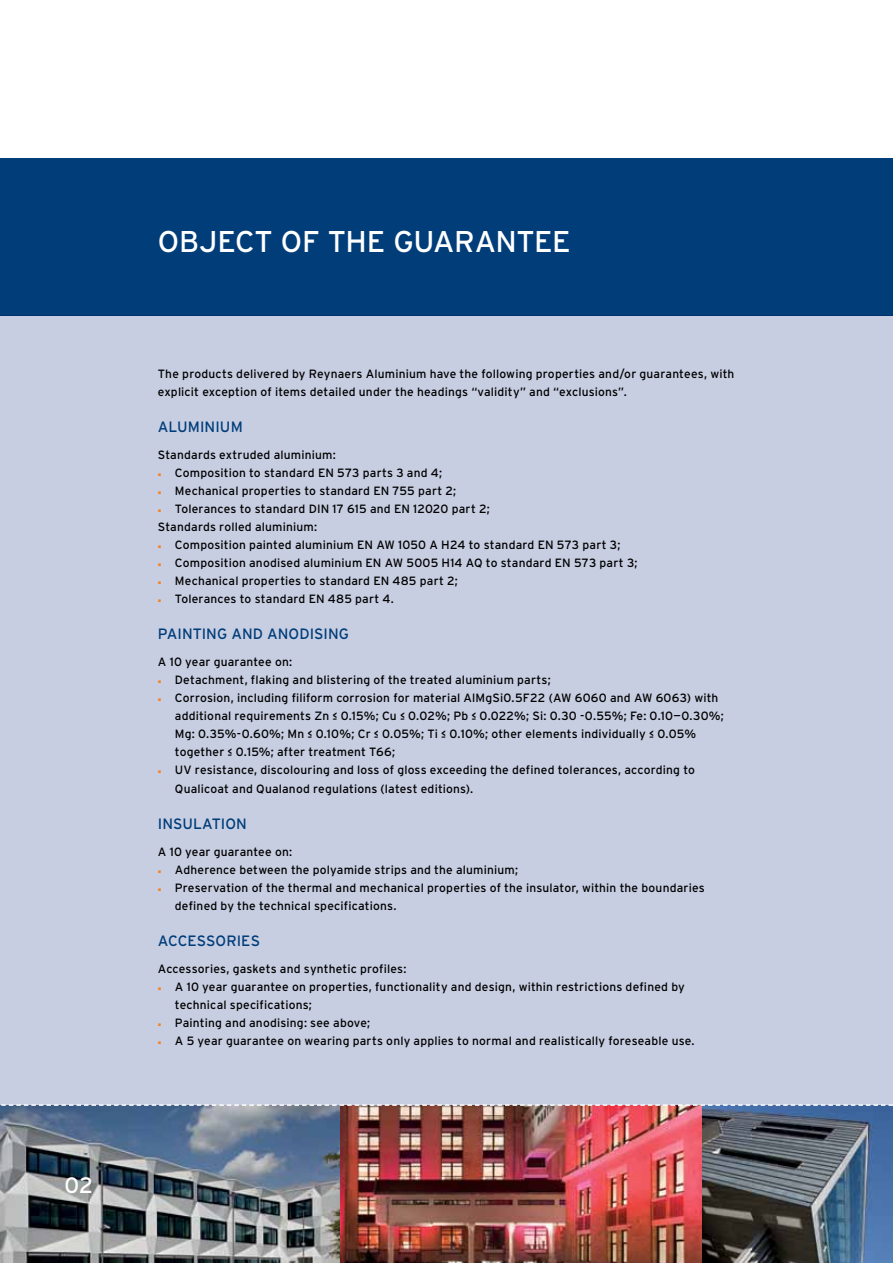
<style>
.page{position:relative;width:893px;height:1263px;background:#fff}
.page>*{position:absolute;margin:0;border:0;box-sizing:border-box;transform-origin:0 0}
.t1{font:30px "Interstate Rey";letter-spacing:-.015em;color:#fff}
.t2{font:22.2px "Interstate Rey";color:#fff}
.t3{font:15px "Interstate Rey";letter-spacing:.005em;color:#003d79}
.t4{font:12px/18px "Interstate Rey";letter-spacing:.015em;color:#000}
.s1{font-family:"Minion Pro";font-size:9px;color:#f58220}
</style>
<div class="page">
<div style="left:0;top:316px;width:893px;height:947px;background:#c8cee2"></div>
<div style="left:0;top:158px;width:893px;height:158px;background:#003d79"></div>
<img style="left:0;top:1106px;width:893px;height:157px">
<svg style="left:0;top:1104px;width:893px;height:2px"></svg>
<h2 class="t2" style="left:64px;top:1171px;width:30px">02</h2>
<h1 class="t1" style="left:158px;top:223px;width:189px">OBJECT OF THE</h1>
<h1 class="t1" style="left:393px;top:223px;width:142px">GUARANTEE</h1>
<p class="t4" style="left:158px;top:365px;width:578px">The products delivered by Reynaers Aluminium have the following properties and/or guarantees, with explicit exception of items detailed under the headings “validity” and “exclusions”.</p>
<p class="t3" style="left:158px;top:418px;width:86px">ALUMINIUM</p>
<p class="t4" style="left:158px;top:446px;width:179px">Standards extruded aluminium:</p>
<p class="t4" style="left:158px;top:464px;width:286px"><span class="s1">■</span> Composition to standard EN 573 parts 3 and 4;</p>
<p class="t4" style="left:158px;top:482px;width:300px"><span class="s1">■</span> Mechanical properties to standard EN 755 part 2;</p>
<p class="t4" style="left:158px;top:500px;width:333px"><span class="s1">■</span> Tolerances to standard DIN 17 615 and EN 12020 part 2;<br>Standards rolled aluminium:</p>
<p class="t4" style="left:158px;top:536px;width:464px"><span class="s1">■</span> Composition painted aluminium EN AW 1050 A H24 to standard EN 573 part 3;</p>
<p class="t4" style="left:158px;top:554px;width:481px"><span class="s1">■</span> Composition anodised aluminium EN AW 5005 H14 AQ to standard EN 573 part 3;</p>
<p class="t4" style="left:158px;top:572px;width:302px"><span class="s1">■</span> Mechanical properties to standard EN 485 part 2;</p>
<p class="t4" style="left:158px;top:590px;width:238px"><span class="s1">■</span> Tolerances to standard EN 485 part 4.</p>
<p class="t3" style="left:158px;top:625px;width:191px">PAINTING AND ANODISING</p>
<p class="t4" style="left:158px;top:653px;width:136px">A 10 year guarantee on:</p>
<p class="t4" style="left:158px;top:671px;width:394px"><span class="s1">■</span> Detachment, flaking and blistering of the treated aluminium parts;</p>
<p class="t4" style="left:175px;top:689px;width:551px;text-indent:-17px"><span class="s1">■</span> Corrosion, including filiform corrosion for material AlMgSi0.5F22 (AW 6060 and AW 6063) with additional requirements Zn ≤ 0.15%; Cu ≤ 0.02%; Pb ≤ 0.022%; Si: 0.30 -0.55%; Fe: 0.10—0.30%; Mg: 0.35%-0.60%; Mn ≤ 0.10%; Cr ≤ 0.05%; Ti ≤ 0.10%; other elements individually ≤ 0.05% together ≤ 0.15%; after treatment T66;</p>
<p class="t4" style="left:175px;top:761px;width:522px;text-indent:-17px"><span class="s1">■</span> UV resistance, discolouring and loss of gloss exceeding the defined tolerances, according to<br>Qualicoat and Qualanod regulations (latest editions).</p>
<p class="t3" style="left:158px;top:814px;width:91px">INSULATION</p>
<p class="t4" style="left:158px;top:842px;width:136px">A 10 year guarantee on:</p>
<p class="t4" style="left:158px;top:860px;width:362px"><span class="s1">■</span> Adherence between the polyamide strips and the aluminium;</p>
<p class="t4" style="left:175px;top:878px;width:531px;text-indent:-17px"><span class="s1">■</span> Preservation of the thermal and mechanical properties of the insulator, within the boundaries defined by the technical specifications.</p>
<p class="t3" style="left:158px;top:931px;width:104px">ACCESSOR IES</p>
<p class="t4" style="left:158px;top:959px;width:250px">Accessories, gaskets and synthetic profiles:</p>
<p class="t4" style="left:175px;top:977px;width:511px;text-indent:-17px"><span class="s1">■</span> A 10 year guarantee on properties, functionality and design, within restrictions defined by technical specifications;</p>
<p class="t4" style="left:158px;top:1013px;width:214px"><span class="s1">■</span> Painting and anodising: see above;</p>
<p class="t4" style="left:158px;top:1031px;width:538px"><span class="s1">■</span> A 5 year guarantee on wearing parts only applies to normal and realistically foreseable use.</p>
</div>
